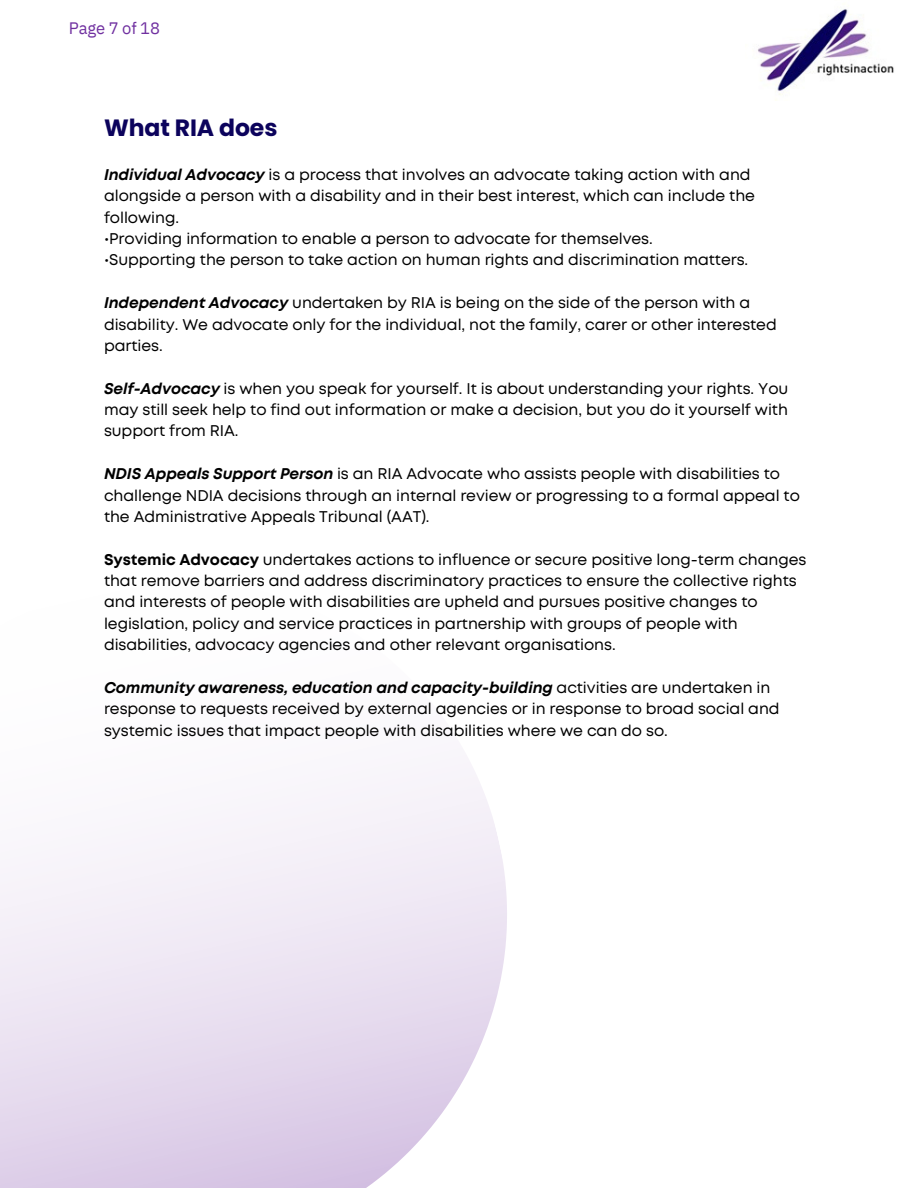
<style>
.page{position:relative;width:918px;height:1188px;background:#fff}
.page>*{position:absolute;margin:0;border:0;box-sizing:border-box;transform-origin:0 0}
.t1{font:700 23.55px "Poppins";letter-spacing:-.005em;color:#0c035c}
.t2{font:16.5px "IBM Plex Sans";letter-spacing:-.01em;color:#7030a0}
.t3{font:15.45px/21.3px "Mont";letter-spacing:-.005em;color:#000}
.s1{font-weight:700;font-style:italic}
.s2{font-weight:700}
</style>
<div class="page">
<svg style="left:0;top:762px;width:507px;height:426px"></svg>
<img style="left:758px;top:9px;width:136px;height:92px">
<p class="t2" style="left:69px;top:17px;width:93px">Page 7 of 18</p>
<h1 class="t1" style="left:104px;top:111px;width:175px">What RIA does</h1>
<p class="t3" style="left:104px;top:165px;width:653px"><span class="s1">Individual Advocacy</span> is a process that involves an advocate taking action with and alongside a person with a disability and in their best interest, which can include the following.</p>
<p class="t3" style="left:104px;top:229px;width:550px">•Providing information to enable a person to advocate for themselves.</p>
<p class="t3" style="left:104px;top:251px;width:646px">•Supporting the person to take action on human rights and discrimination matters.</p>
<p class="t3" style="left:104px;top:293px;width:674px"><span class="s1">Independent Advocacy</span> undertaken by RIA is being on the side of the person with a disability. We advocate only for the individual, not the family, carer or other interested parties.</p>
<p class="t3" style="left:104px;top:379px;width:686px;text-align:justify"><span class="s1">Self-Advocacy</span> is when you speak for yourself. It is about understanding your rights. You may still seek help to find out information or make a decision, but you do it yourself with support from RIA.</p>
<p class="t3" style="left:104px;top:464px;width:697px"><span class="s1">NDIS Appeals Support Person</span> is an RIA Advocate who assists people with disabilities to challenge NDIA decisions through an internal review or progressing to a formal appeal to the Administrative Appeals Tribunal (AAT).</p>
<p class="t3" style="left:104px;top:550px;width:704px"><span class="s2">Systemic Advocacy</span> undertakes actions to influence or secure positive long-term changes that remove barriers and address discriminatory practices to ensure the collective rights and interests of people with disabilities are upheld and pursues positive changes to legislation, policy and service practices in partnership with groups of people with disabilities, advocacy agencies and other relevant organisations.</p>
<p class="t3" style="left:104px;top:678px;width:677px"><span class="s1">Community awareness, education and capacity-building</span> activities are undertaken in response to requests received by external agencies or in response to broad social and systemic issues that impact people with disabilities where we can do so.</p>
</div>
